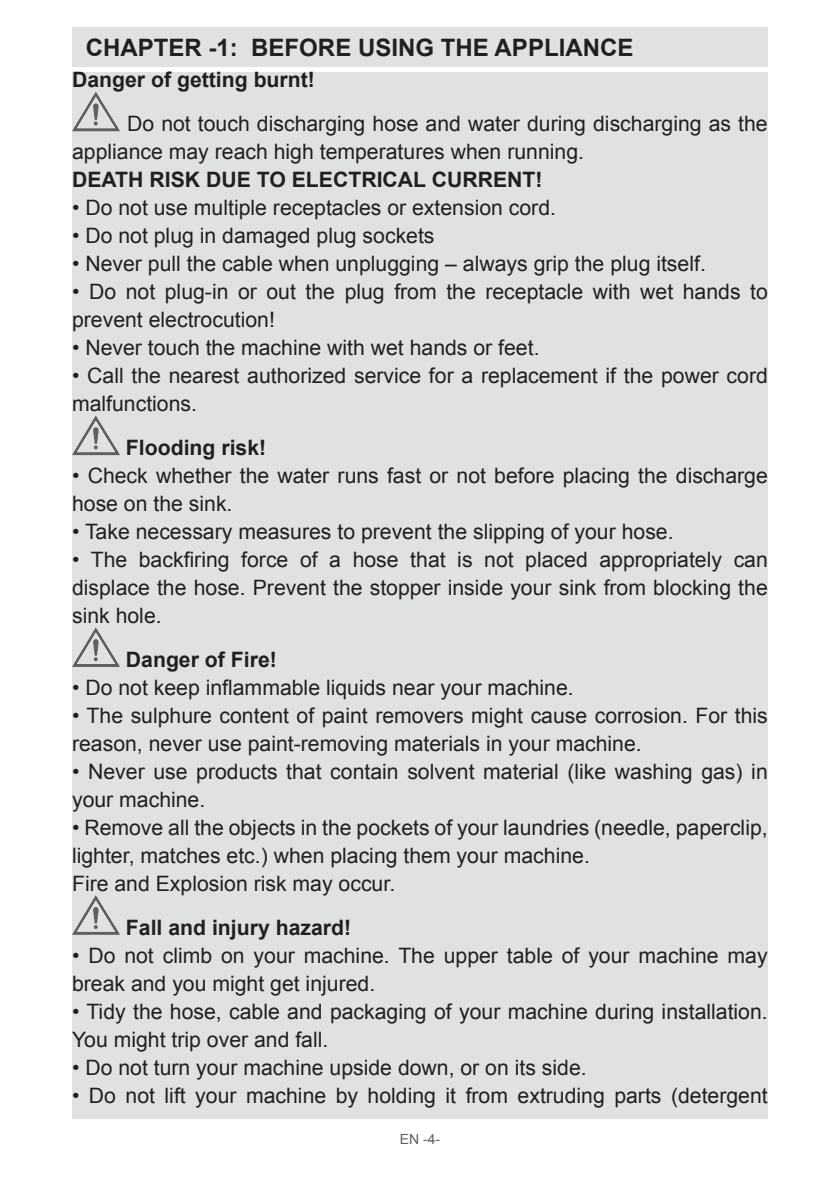
<style>
.page{position:relative;width:840px;height:1191px;background:#fff}
.page>*{position:absolute;margin:0;border:0;box-sizing:border-box;transform-origin:0 0}
.t1{font:700 24px "Arial";color:#231f20}
.t2{font:21.2px/28px "Arial";color:#231f20}
.t3{font:700 21.2px "Arial";color:#231f20}
.program_tablosu{font:14px "Arial";color:#5f6062}
</style>
<div class="page">
<div style="left:72px;top:72px;width:695px;height:1047px;background:#e0e1e3"></div>
<div style="left:72px;top:27px;width:695px;height:40px;background:#e0e1e3"></div>
<svg style="left:72px;top:92px;width:48px;height:40px"></svg>
<svg style="left:72px;top:415px;width:48px;height:41px"></svg>
<svg style="left:72px;top:627px;width:48px;height:40px"></svg>
<svg style="left:72px;top:895px;width:48px;height:40px"></svg>
<p class="t1" style="left:86px;top:31px;width:549px">CHAPTER -1: BEFORE USING THE APPLIANCE</p>
<p class="t3" style="left:72px;top:66px;width:244px">Danger of getting burnt!</p>
<p class="t2" style="left:72px;top:110px;width:696px;text-indent:55px">Do not touch discharging hose and water during discharging as the appliance may reach high temperatures when running.</p>
<p class="t3" style="left:72px;top:166px;width:471px">DEATH RISK DUE TO ELECTRICAL CURRENT!</p>
<p class="t2" style="left:72px;top:194px;width:485px">• Do not use multiple receptacles or extension cord.</p>
<p class="t2" style="left:72px;top:222px;width:364px">• Do not plug in damaged plug sockets</p>
<p class="t2" style="left:72px;top:250px;width:635px">• Never pull the cable when unplugging – always grip the plug itself.</p>
<p class="t2" style="left:72px;top:278px;width:697px">• Do not plug-in or out the plug from the receptacle with wet hands to prevent electrocution!</p>
<p class="t2" style="left:72px;top:334px;width:468px">• Never touch the machine with wet hands or feet.</p>
<p class="t2" style="left:72px;top:362px;width:697px">• Call the nearest authorized service for a replacement if the power cord malfunctions.</p>
<p class="t3" style="left:126px;top:434px;width:142px">Flooding risk!</p>
<p class="t2" style="left:72px;top:462px;width:697px">• Check whether the water runs fast or not before placing the discharge hose on the sink.</p>
<p class="t2" style="left:72px;top:518px;width:602px">• Take necessary measures to prevent the slipping of your hose.</p>
<p class="t2" style="left:72px;top:546px;width:697px;text-align:justify">• The backfiring force of a hose that is not placed appropriately can displace the hose. Prevent the stopper inside your sink from blocking the sink hole.</p>
<p class="t3" style="left:126px;top:645px;width:152px">Danger of Fire!</p>
<p class="t2" style="left:72px;top:673px;width:503px">• Do not keep inflammable liquids near your machine.</p>
<p class="t2" style="left:72px;top:701px;width:696px">• The sulphure content of paint removers might cause corrosion. For this reason, never use paint-removing materials in your machine.</p>
<p class="t2" style="left:72px;top:758px;width:696px">• Never use products that contain solvent material (like washing gas) in your machine.</p>
<p class="t2" style="left:72px;top:814px;width:696px">• Remove all the objects in the pockets of your laundries (needle, paperclip, lighter, matches etc.) when placing them your machine.</p>
<p class="t2" style="left:72px;top:870px;width:324px">Fire and Explosion risk may occur.</p>
<p class="t3" style="left:126px;top:913px;width:227px">Fall and injury hazard!</p>
<p class="t2" style="left:72px;top:941px;width:696px">• Do not climb on your machine. The upper table of your machine may break and you might get injured.</p>
<p class="t2" style="left:72px;top:997px;width:696px">• Tidy the hose, cable and packaging of your machine during installation.<br>You might trip over and fall.</p>
<p class="t2" style="left:72px;top:1053px;width:516px">• Do not turn your machine upside down, or on its side.</p>
<p class="t2" style="left:72px;top:1081px;width:696px">• Do not lift your machine by holding it from extruding parts (detergent</p>
<p class="program_tablosu" style="left:399px;top:1129px;width:42px">EN -4-</p>
</div>
